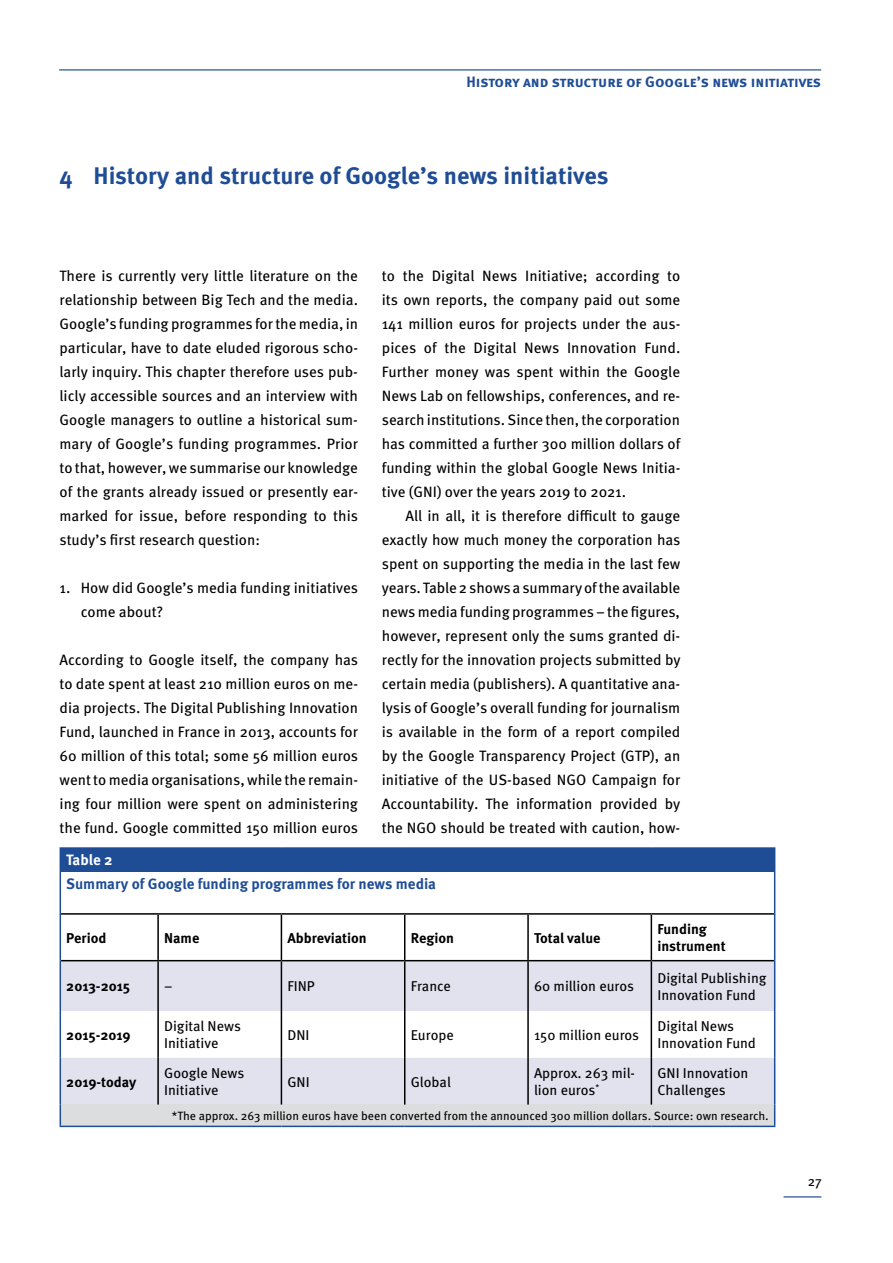
<style>
.page{position:relative;width:893px;height:1263px;background:#fff}
.page>*{position:absolute;margin:0;border:0;box-sizing:border-box;transform-origin:0 0}
.t1{font:700 24px "Meta OT";color:#1f4d95}
.t2{font:15px/24px "Meta OT";color:#000;text-align:justify}
.t3{font:700 15px "Meta OT";letter-spacing:-.005em;color:#1f4d95}
.t4{font:700 15px "Meta OT";color:#fff}
.t5{font:14.25px/17.1px "Meta OT";color:#000}
.t6{font:700 14.25px/17.1px "Meta OT";color:#000}
.t7{font:13.5px "Meta OT";color:#000}
.t8{font:12px "Meta OT";color:#000}
</style>
<div class="page">
<hr style="left:59px;top:69px;width:762px;height:2px;background:#1f4d95">
<hr style="left:783px;top:1196px;width:38px;height:1px;background:#1f4d95">
<div style="left:60px;top:848px;width:715px;height:23px;background:#1f4d95"></div>
<svg style="left:61px;top:961px;width:713px;height:143px;fill:#e1e2ee"></svg>
<div style="left:60px;top:1104px;width:715px;height:22px;background:#dcddde"></div>
<hr style="left:281px;top:1011px;width:1px;height:47px;background:#000">
<hr style="left:281px;top:961px;width:1px;height:50px;background:#000">
<hr style="left:281px;top:1058px;width:1px;height:46px;background:#000">
<hr style="left:61px;top:960px;width:97px;height:1px;background:#000">
<hr style="left:158px;top:913px;width:123px;height:2px;background:#000">
<hr style="left:158px;top:960px;width:123px;height:1px;background:#000">
<hr style="left:281px;top:913px;width:124px;height:2px;background:#000">
<hr style="left:281px;top:915px;width:1px;height:45px;background:#000">
<hr style="left:405px;top:913px;width:123px;height:2px;background:#000">
<hr style="left:528px;top:913px;width:123px;height:2px;background:#000">
<hr style="left:281px;top:960px;width:124px;height:1px;background:#000">
<hr style="left:405px;top:960px;width:123px;height:1px;background:#000">
<hr style="left:528px;top:960px;width:123px;height:1px;background:#000">
<hr style="left:651px;top:960px;width:123px;height:1px;background:#000">
<hr style="left:61px;top:913px;width:97px;height:2px;background:#000">
<hr style="left:157px;top:915px;width:2px;height:45px;background:#000">
<hr style="left:157px;top:961px;width:2px;height:50px;background:#000">
<hr style="left:157px;top:1011px;width:2px;height:47px;background:#000">
<hr style="left:157px;top:1058px;width:2px;height:46px;background:#000">
<hr style="left:404px;top:915px;width:1px;height:45px;background:#000">
<hr style="left:527px;top:915px;width:2px;height:45px;background:#000">
<hr style="left:651px;top:913px;width:123px;height:2px;background:#000">
<hr style="left:651px;top:915px;width:1px;height:45px;background:#000">
<hr style="left:404px;top:961px;width:1px;height:50px;background:#000">
<hr style="left:527px;top:961px;width:2px;height:50px;background:#000">
<hr style="left:651px;top:961px;width:1px;height:50px;background:#000">
<hr style="left:404px;top:1011px;width:1px;height:47px;background:#000">
<hr style="left:527px;top:1011px;width:2px;height:47px;background:#000">
<hr style="left:651px;top:1011px;width:1px;height:47px;background:#000">
<hr style="left:404px;top:1058px;width:1px;height:46px;background:#000">
<hr style="left:527px;top:1058px;width:2px;height:46px;background:#000">
<hr style="left:651px;top:1058px;width:1px;height:46px;background:#000">
<hr style="left:60px;top:847px;width:98px;height:2px;background:#1f4d95">
<hr style="left:158px;top:847px;width:123px;height:2px;background:#1f4d95">
<hr style="left:281px;top:847px;width:124px;height:2px;background:#1f4d95">
<hr style="left:405px;top:847px;width:123px;height:2px;background:#1f4d95">
<hr style="left:528px;top:847px;width:123px;height:2px;background:#1f4d95">
<hr style="left:651px;top:847px;width:124px;height:2px;background:#1f4d95">
<hr style="left:60px;top:871px;width:1px;height:43px;background:#1f4d95">
<hr style="left:774px;top:871px;width:1px;height:43px;background:#1f4d95">
<hr style="left:60px;top:914px;width:1px;height:47px;background:#1f4d95">
<hr style="left:774px;top:914px;width:1px;height:47px;background:#1f4d95">
<hr style="left:60px;top:961px;width:1px;height:50px;background:#1f4d95">
<hr style="left:774px;top:961px;width:1px;height:50px;background:#1f4d95">
<hr style="left:60px;top:1011px;width:1px;height:47px;background:#1f4d95">
<hr style="left:774px;top:1011px;width:1px;height:47px;background:#1f4d95">
<hr style="left:60px;top:1058px;width:1px;height:46px;background:#1f4d95">
<hr style="left:774px;top:1058px;width:1px;height:46px;background:#1f4d95">
<svg style="left:60px;top:1104px;width:1px;height:21px"></svg>
<svg style="left:774px;top:1104px;width:1px;height:21px"></svg>
<hr style="left:60px;top:1125px;width:98px;height:2px;background:#1f4d95">
<hr style="left:158px;top:1125px;width:123px;height:2px;background:#1f4d95">
<hr style="left:281px;top:1125px;width:124px;height:2px;background:#1f4d95">
<hr style="left:405px;top:1125px;width:123px;height:2px;background:#1f4d95">
<hr style="left:528px;top:1125px;width:123px;height:2px;background:#1f4d95">
<hr style="left:651px;top:1125px;width:124px;height:2px;background:#1f4d95">
<p class="t3" style="left:466px;top:73px;width:356px">History and structure of Google’s news initiatives</p>
<h1 class="t1" style="left:60px;top:160px;width:551px">4 History and structure of Google’s news initiatives</h1>
<p class="t2" style="left:60px;top:264px;width:300px">There is currently very little literature on the relationship between Big Tech and the media.<br>Google’s funding programmes for the media, in particular, have to date eluded rigorous scho&shy;larly inquiry. This chapter therefore uses pub&shy;licly accessible sources and an interview with Google managers to outline a historical sum&shy;mary of Google’s funding programmes. Prior to that, however, we summarise our knowledge of the grants already issued or presently ear&shy;marked for issue, before responding to this study’s first research question:</p>
<p class="t2" style="left:81px;top:576px;width:279px;text-indent:-21px">1. How did Google’s media funding initiatives come about?</p>
<p class="t2" style="left:60px;top:648px;width:300px">According to Google itself, the company has to date spent at least 210 million euros on me&shy;dia projects. The Digital Publishing Innovation Fund, launched in France in 2013, accounts for 60 million of this total; some 56 million euros went to media organisations, while the remain&shy;ing four million were spent on administering the fund. Google committed 150 million euros</p>
<p class="t2" style="left:382px;top:264px;width:300px">to the Digital News Initiative; according to its own reports, the company paid out some 141 million euros for projects under the aus&shy;pices of the Digital News Innovation Fund.<br>Further money was spent within the Google News Lab on fellowships, conferences, and re&shy;search institutions. Since then, the corporation has committed a further 300 million dollars of funding within the global Google News Initia&shy;tive (GNI) over the years 2019 to 2021.</p>
<p class="t2" style="left:382px;top:504px;width:300px;text-indent:24px">All in all, it is therefore difficult to gauge exactly how much money the corporation has spent on supporting the media in the last few years. Table 2 shows a summary of the available news media funding programmes – the figures, however, represent only the sums granted di&shy;rectly for the innovation projects submitted by certain media (publishers). A quantitative ana&shy;lysis of Google’s overall funding for journalism is available in the form of a report compiled by the Google Transparency Project (GTP), an initiative of the US-based NGO Campaign for Accountability. The information provided by the NGO should be treated with caution, how-</p>
<p class="t4" style="left:66px;top:851px;width:48px">Table 2</p>
<p class="t3" style="left:66px;top:874px;width:371px">Summary of Google funding programmes for news media</p>
<p class="t6" style="left:66px;top:929px;width:42px">Period</p>
<p class="t6" style="left:164px;top:929px;width:37px">Name</p>
<p class="t6" style="left:287px;top:929px;width:81px">Abbreviation</p>
<p class="t6" style="left:411px;top:929px;width:45px">Region</p>
<p class="t6" style="left:534px;top:929px;width:68px">Total value</p>
<p class="t6" style="left:657px;top:921px;width:70px">Funding instrument</p>
<p class="t6" style="left:66px;top:978px;width:65px">2013-2015</p>
<p class="t5" style="left:164px;top:978px;width:10px">–</p>
<p class="t5" style="left:287px;top:978px;width:29px">FINP</p>
<p class="t5" style="left:411px;top:978px;width:42px">France</p>
<p class="t5" style="left:534px;top:978px;width:102px">60 million euros</p>
<p class="t5" style="left:657px;top:969px;width:111px">Digital Publishing<br>Innovation Fund</p>
<p class="t6" style="left:66px;top:1026px;width:66px">2015-2019</p>
<p class="t5" style="left:164px;top:1018px;width:78px">Digital News<br>Initiative</p>
<p class="t5" style="left:287px;top:1026px;width:24px">DNI</p>
<p class="t5" style="left:411px;top:1026px;width:45px">Europe</p>
<p class="t5" style="left:534px;top:1026px;width:107px">150 million euros</p>
<p class="t5" style="left:657px;top:1018px;width:100px">Digital News<br>Innovation Fund</p>
<p class="t6" style="left:66px;top:1073px;width:71px">2019-today</p>
<p class="t5" style="left:164px;top:1064px;width:82px">Google News<br>Initiative</p>
<p class="t5" style="left:287px;top:1073px;width:24px">GNI</p>
<p class="t5" style="left:411px;top:1073px;width:42px">Global</p>
<p class="t5" style="left:534px;top:1064px;width:103px">Approx. 263 mil&shy;lion euros<sup>*</sup></p>
<p class="t5" style="left:657px;top:1064px;width:93px">GNI Innovation<br>Challenges</p>
<p class="t8" style="left:172px;top:1108px;width:598px">*The approx. 263 million euros have been converted from the announced 300 million dollars. Source: own research.</p>
<p class="t7" style="left:808px;top:1172px;width:15px">27</p>
</div>
